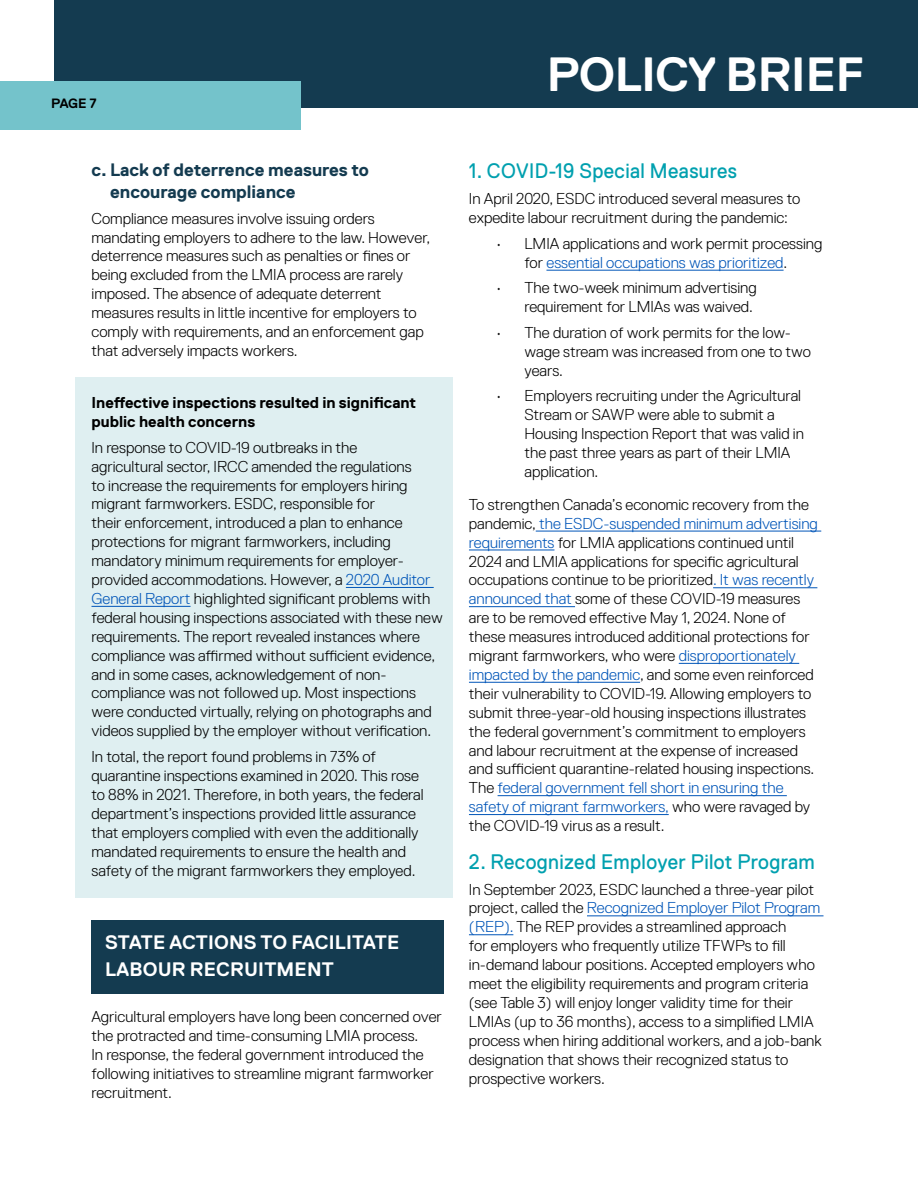
<style>
.page{position:relative;width:918px;height:1188px;background:#fff}
.page>*{position:absolute;margin:0;border:0;box-sizing:border-box;transform-origin:0 0}
.t1{font:700 48px "Replica Std";letter-spacing:-.01em;color:#fff}
.t2{font:21px "Replica Std";letter-spacing:.02em;color:#00a0af;scale:.95 1}
.t3{font:700 19.5px/27px "Replica Std";letter-spacing:.01em;color:#fff}
.t4{font:700 18px/21.6px "Replica Std";color:#143b50}
.t5{font:300 15.75px/18.9px "Replica Std";color:#000}
.t6{font:700 15.75px/18.9px "Replica Std";color:#000}
.t7{font:700 13.5px "Replica Std";color:#000}
.s1{color:#0055b8}
</style>
<div class="page">
<div style="left:54px;top:0;width:864px;height:108px;background:#143b50"></div>
<div style="left:0;top:81px;width:301px;height:49px;background:#74c3cb"></div>
<div style="left:75px;top:378px;width:378px;height:520px;background:#dfeff1"></div>
<hr style="left:346px;top:587px;width:88px;height:1px;background:#0055b8">
<hr style="left:92px;top:606px;width:99px;height:1px;background:#0055b8">
<div style="left:92px;top:920px;width:352px;height:74px;background:#143b50"></div>
<hr style="left:546px;top:270px;width:238px;height:1px;background:#0055b8">
<hr style="left:536px;top:531px;width:285px;height:1px;background:#0055b8">
<hr style="left:469px;top:550px;width:85px;height:1px;background:#0055b8">
<hr style="left:713px;top:588px;width:104px;height:1px;background:#0055b8">
<hr style="left:469px;top:606px;width:106px;height:1px;background:#0055b8">
<hr style="left:679px;top:663px;width:120px;height:1px;background:#0055b8">
<hr style="left:469px;top:682px;width:171px;height:1px;background:#0055b8">
<hr style="left:498px;top:795px;width:289px;height:1px;background:#0055b8">
<hr style="left:469px;top:814px;width:200px;height:1px;background:#0055b8">
<hr style="left:587px;top:916px;width:237px;height:1px;background:#0055b8">
<hr style="left:469px;top:935px;width:44px;height:1px;background:#0055b8">
<p class="t7" style="left:51px;top:96px;width:47px">PAGE 7</p>
<p class="t4" style="left:110px;top:159px;width:260px;text-indent:-19px">c. Lack of deterrence measures to encourage compliance</p>
<p class="t5" style="left:92px;top:209px;width:340px">Compliance measures involve issuing orders mandating employers to adhere to the law. However, deterrence measures such as penalties or fines or being excluded from the LMIA process are rarely imposed. The absence of adequate deterrent measures results in little incentive for employers to comply with requirements, and an enforcement gap that adversely impacts workers.</p>
<p class="t6" style="left:92px;top:393px;width:326px">Ineffective inspections resulted in significant public health concerns</p>
<p class="t5" style="left:92px;top:438px;width:353px">In response to COVID-19 outbreaks in the<br>agricultural sector, IRCC amended the regulations<br>to increase the requirements for employers hiring migrant farmworkers. ESDC, responsible for<br>their enforcement, introduced a plan to enhance protections for migrant farmworkers, including mandatory minimum requirements for employer&shy;provided accommodations. However, a <span class="s1">2020 Auditor General Report</span> highlighted significant problems with federal housing inspections associated with these new requirements. The report revealed instances where compliance was affirmed without sufficient evidence, and in some cases, acknowledgement of non&shy;compliance was not followed up. Most inspections were conducted virtually, relying on photographs and videos supplied by the employer without verification.</p>
<p class="t5" style="left:92px;top:747px;width:334px">In total, the report found problems in 73% of quarantine inspections examined in 2020. This rose to 88% in 2021. Therefore, in both years, the federal department’s inspections provided little assurance that employers complied with even the additionally mandated requirements to ensure the health and safety of the migrant farmworkers they employed.</p>
<p class="t3" style="left:105px;top:929px;width:296px">STATE ACTIONS TO FACILITATE<br>LABOUR RECRUITMENT</p>
<p class="t5" style="left:92px;top:1007px;width:352px">Agricultural employers have long been concerned over the protracted and time-consuming LMIA process.<br>In response, the federal government introduced the following initiatives to streamline migrant farmworker recruitment.</p>
<h1 class="t1" style="left:547px;top:48px;width:319px">POLICY BRIEF</h1>
<h2 class="t2" style="left:469px;top:159px;width:284px">1. COVID-19 Special Measures</h2>
<p class="t5" style="left:469px;top:190px;width:333px">In April 2020, ESDC introduced several measures to expedite labour recruitment during the pandemic:</p>
<p class="t5" style="left:496px;top:234px;width:328px;text-align:center">• LMIA applications and work permit processing for <span class="s1">essential occupations was prioritized</span>.</p>
<p class="t5" style="left:496px;top:279px;width:262px;text-align:right">• The two-week minimum advertising requirement for LMIAs was waived.</p>
<p class="t5" style="left:524px;top:323px;width:288px;text-indent:-29px">• The duration of work permits for the low&shy;wage stream was increased from one to two years.</p>
<p class="t5" style="left:524px;top:387px;width:281px;text-indent:-29px">• Employers recruiting under the Agricultural Stream or SAWP were able to submit a Housing Inspection Report that was valid in the past three years as part of their LMIA application.</p>
<p class="t5" style="left:469px;top:495px;width:351px">To strengthen Canada’s economic recovery from the pandemic, <span class="s1">the ESDC-suspended minimum advertising requirements</span> for LMIA applications continued until 2024 and LMIA applications for specific agricultural occupations continue to be prioritized<span class="s1">. It was recently announced that</span> some of these COVID-19 measures are to be removed effective May 1, 2024. None of these measures introduced additional protections for migrant farmworkers, who were <span class="s1">disproportionately impacted by the pandemic</span>, and some even reinforced their vulnerability to COVID-19. Allowing employers to submit three-year-old housing inspections illustrates the federal government’s commitment to employers and labour recruitment at the expense of increased and sufficient quarantine-related housing inspections.<br>The <span class="s1">federal government fell short in ensuring the safety of migrant farmworkers,</span> who were ravaged by the COVID-19 virus as a result.</p>
<h2 class="t2" style="left:469px;top:850px;width:365px">2. Recognized Employer Pilot Program</h2>
<p class="t5" style="left:469px;top:880px;width:354px">In September 2023, ESDC launched a three-year pilot project, called the <span class="s1">Recognized Employer Pilot Program (REP).</span> The REP provides a streamlined approach<br>for employers who frequently utilize TFWPs to fill in-demand labour positions. Accepted employers who meet the eligibility requirements and program criteria (see Table 3) will enjoy longer validity time for their LMIAs (up to 36 months), access to a simplified LMIA process when hiring additional workers, and a job-bank designation that shows their recognized status to prospective workers.</p>
</div>
